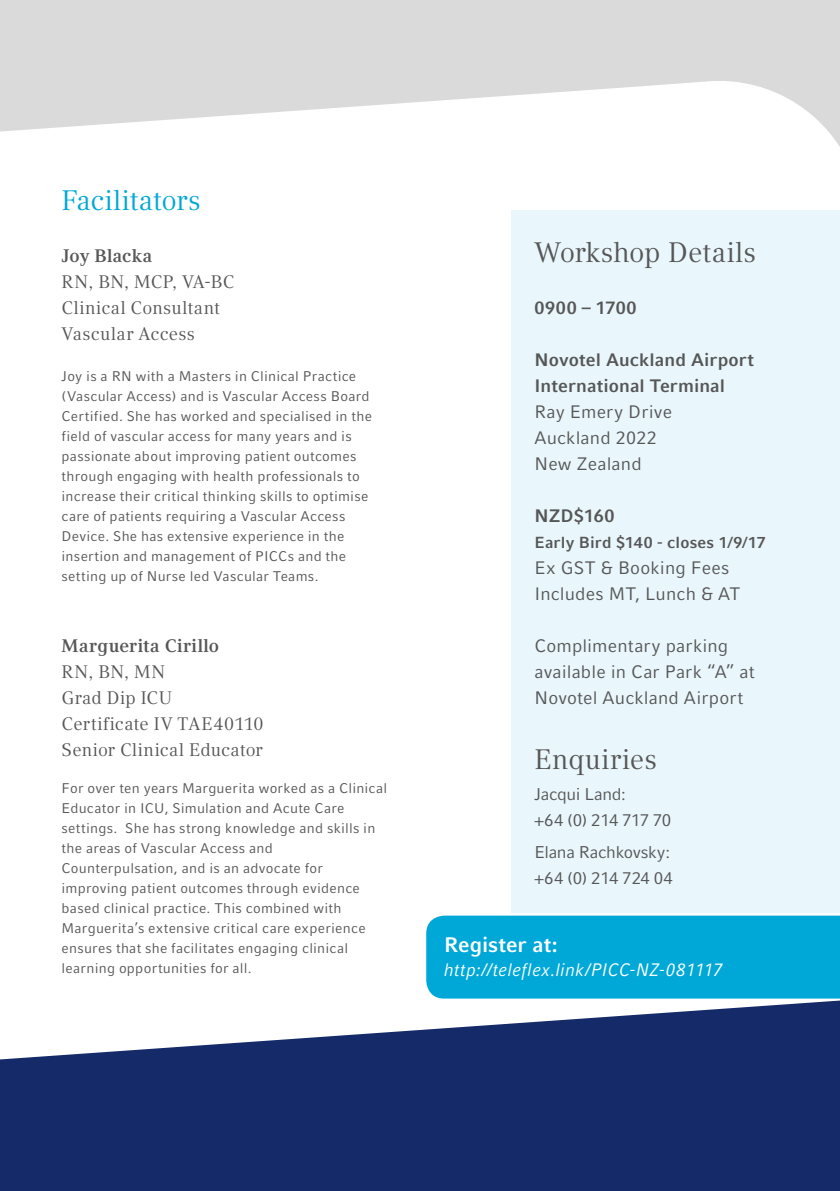
<style>
.page{position:relative;width:840px;height:1191px;background:#fff}
.page>*{position:absolute;margin:0;border:0;box-sizing:border-box;transform-origin:0 0}
.t1{font:28px "Compatil Text LT Pro";letter-spacing:.005em;color:#565656}
.t2{font:28px "Compatil Text LT Pro";letter-spacing:-.01em;color:#00a8d7}
.t3{font:700 21px "Compatil Fact LT Pro";color:#fff}
.t4{font:18px/26px "Compatil Fact LT Pro";letter-spacing:.01em;color:#565656}
.t5{font:18px/26px "Compatil Text LT Pro";letter-spacing:.02em;color:#565656}
.t6{font:700 18px/26px "Compatil Fact LT Pro";letter-spacing:.005em;color:#565656}
.t7{font:italic 18px "Compatil Fact LT Pro";letter-spacing:.01em;color:#fff}
.t8{font:700 18px "Compatil Text LT Pro";letter-spacing:.02em;color:#565656}
.t9{font:700 18px "Compatil Text LT Pro";color:#565656}
.t10{font:700 18px "Compatil Fact LT Pro";letter-spacing:.04em;color:#565656}
.t11{font:17px/26px "Compatil Fact LT Pro";letter-spacing:-.02em;color:#565656}
.t12{font:700 16px "Compatil Fact LT Pro";letter-spacing:.015em;color:#565656}
.t13{font:14px/20px "Compatil Fact LT Pro";letter-spacing:.02em;color:#565656}
</style>
<div class="page">
<svg style="left:0;top:0;width:839px;height:145px;fill:#dadada"></svg>
<svg style="left:0;top:1000px;width:839px;height:191px;fill:#152a68"></svg>
<div style="left:511px;top:210px;width:328px;height:702px;background:#e9f6fb"></div>
<div style="left:426px;top:915px;width:413px;height:83px;background:#00a8d7"></div>
<h1 class="t2" style="left:62px;top:184px;width:141px">Facilitators</h1>
<p class="t9" style="left:62px;top:245px;width:92px">Joy Blacka</p>
<p class="t5" style="left:62px;top:269px;width:174px">RN, BN, MCP, VA-BC<br>Clinical Consultant<br>Vascular Access</p>
<p class="t13" style="left:62px;top:366px;width:312px">Joy is a RN with a Masters in Clinical Practice (Vascular Access) and is Vascular Access Board Certified. She has worked and specialised in the field of vascular access for many years and is passionate about improving patient outcomes through engaging with health professionals to increase their critical thinking skills to optimise care of patients requiring a Vascular Access Device. She has extensive experience in the insertion and management of PICCs and the setting up of Nurse led Vascular Teams.</p>
<p class="t8" style="left:62px;top:635px;width:159px">Marguerita Cirillo</p>
<p class="t5" style="left:62px;top:659px;width:203px">RN, BN, MN<br>Grad Dip ICU<br>Certificate IV TAE40110<br>Senior Clinical Educator</p>
<p class="t13" style="left:62px;top:778px;width:327px">For over ten years Marguerita worked as a Clinical Educator in ICU, Simulation and Acute Care settings. She has strong knowledge and skills in the areas of Vascular Access and Counterpulsation, and is an advocate for improving patient outcomes through evidence based clinical practice. This combined with Marguerita’s extensive critical care experience ensures that she facilitates engaging clinical learning opportunities for all.</p>
<h1 class="t1" style="left:534px;top:236px;width:223px">Workshop Details</h1>
<p class="t10" style="left:534px;top:297px;width:103px">0900 – 1700</p>
<p class="t6" style="left:534px;top:347px;width:221px">Novotel Auckland Airport<br>International Terminal</p>
<p class="t4" style="left:534px;top:399px;width:139px">Ray Emery Drive<br>Auckland 2022<br>New Zealand</p>
<p class="t6" style="left:534px;top:503px;width:82px">NZD$160</p>
<p class="t12" style="left:534px;top:533px;width:232px">Early Bird $140 - closes 1/9/17</p>
<p class="t4" style="left:534px;top:555px;width:207px">Ex GST &amp; Booking Fees<br>Includes MT, Lunch &amp; AT</p>
<p class="t4" style="left:534px;top:633px;width:222px">Complimentary parking available in Car Park “A” at<br>Novotel Auckland Airport</p>
<h1 class="t1" style="left:534px;top:742px;width:124px">Enquiries</h1>
<p class="t11" style="left:534px;top:781px;width:138px">Jacqui Land:<br>+64 (0) 214 717 70</p>
<p class="t11" style="left:534px;top:839px;width:140px">Elana Rachkovsky: +64 (0) 214 724 04</p>
<h2 class="t3" style="left:444px;top:932px;width:115px">Register at:</h2>
<p class="t7" style="left:444px;top:959px;width:280px">http://teleflex.link/PICC-NZ-081117</p>
</div>
